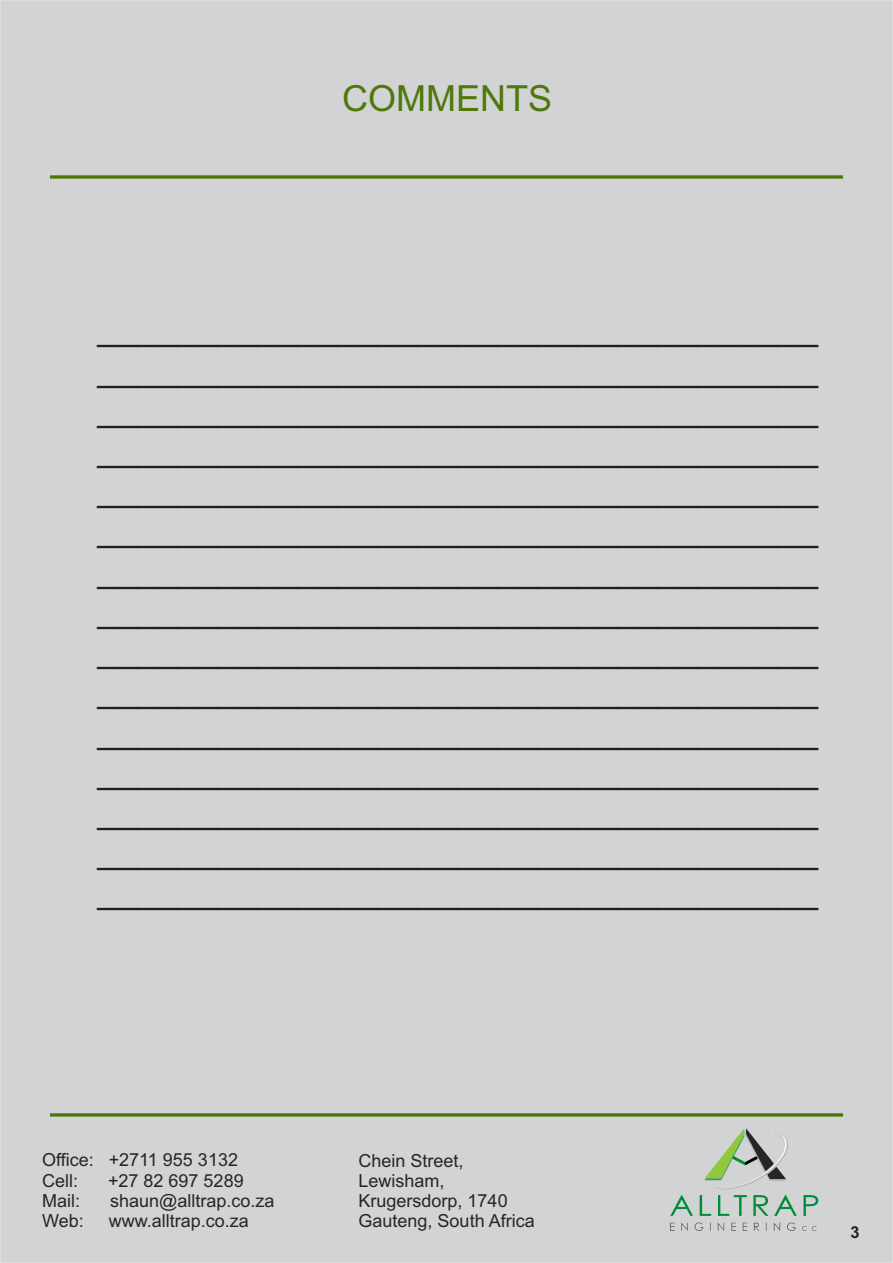
<style>
.page{position:relative;width:893px;height:1263px;background:#d1d3d4}
.page>*{position:absolute;margin:0;border:0;box-sizing:border-box;transform-origin:0 0}
.t1{font:36px/40.2px "Arial";color:#231f20;text-align:justify}
.t2{font:36px "Arial";color:#4f780a}
.t3{font:18px/20.1px "Arial";color:#262626}
.t4{font:700 16.5px "Arial";color:#231f20}
</style>
<div class="page">
<svg style="left:670px;top:1128px;width:150px;height:103px;background:#bcc7bf"></svg>
<svg style="left:50px;top:1113px;width:793px;height:4px;background:#64862a"></svg>
<svg style="left:50px;top:175px;width:793px;height:4px;background:#64862a"></svg>
<p class="t2" style="left:342px;top:85px;width:211px">COMMENTS</p>
<p class="t1" style="left:97px;top:311px;width:722px">____________________________________ ____________________________________ ____________________________________ ____________________________________ ____________________________________ ____________________________________ ____________________________________ ____________________________________ ____________________________________ ____________________________________ ____________________________________ ____________________________________ ____________________________________ ____________________________________ ____________________________________</p>
<p class="t3" style="left:42px;top:1152px;width:197px">Office: +2711 955 3132<br>Cell:</p>
<p class="t3" style="left:108px;top:1172px;width:137px">+27 82 697 5289</p>
<p class="t3" style="left:42px;top:1192px;width:39px">Mail:</p>
<p class="t3" style="left:110px;top:1192px;width:166px">shaun@alltrap.co.za</p>
<p class="t3" style="left:42px;top:1212px;width:43px">Web:</p>
<p class="t3" style="left:109px;top:1212px;width:142px">www.alltrap.co.za</p>
<p class="t3" style="left:359px;top:1152px;width:178px">Chein Street,<br>Lewisham,<br>Krugersdorp, 1740<br>Gauteng, South Africa</p>
<p class="t4" style="left:850px;top:1226px;width:11px">3</p>
</div>
